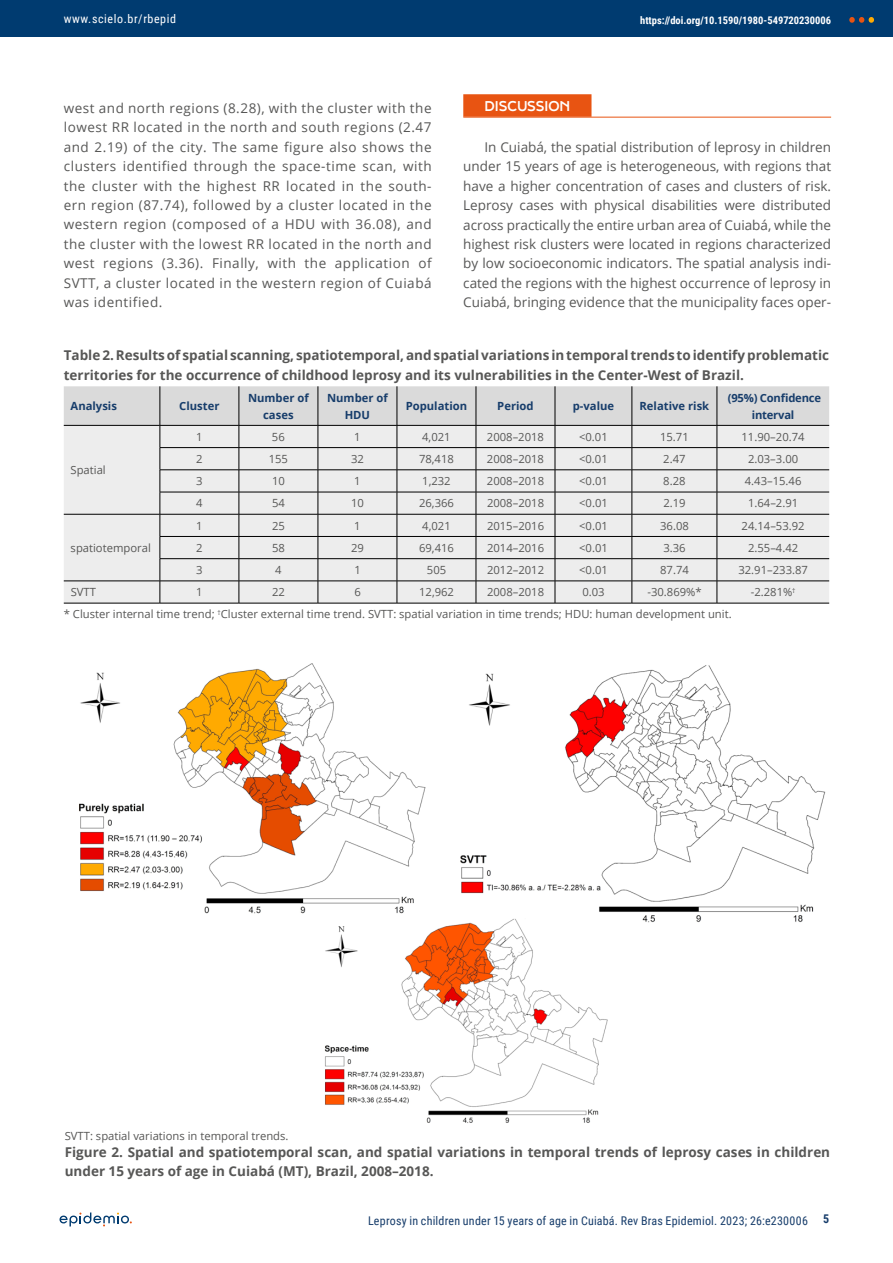
<style>
.page{position:relative;width:893px;height:1263px;background:#fff}
.page>*{position:absolute;margin:0;border:0;box-sizing:border-box;transform-origin:0 0}
.t1{font:13.5px/19.5px "Open Sans";letter-spacing:.02em;color:#575756;text-align:justify}
.t2{font:700 13.5px/19.5px "Open Sans";color:#575756}
.t3{font:700 13.5px "Final Six";color:#fff}
.t4{font:12px "Roboto Condensed";letter-spacing:.015em;color:#173d6b}
.t5{font:12px "Roboto Condensed";letter-spacing:.05em;color:#fff}
.t6{font:700 12px "Roboto Condensed";color:#173d6b}
.t7{font:11.25px "Open Sans";color:#575756}
.t8{font:700 11.25px/16.8px "Open Sans";color:#173d6b;text-align:center}
.t9{font:700 11.25px/16.8px "Open Sans";letter-spacing:-.02em;color:#173d6b;text-align:center}
.t10{font:700 10.5px "Roboto Condensed";color:#fff}
</style>
<div class="page">
<div style="left:0;top:0;width:893px;height:36px;background:#003b70"></div>
<svg style="left:849px;top:17px;width:25px;height:6px"></svg>
<svg style="left:60px;top:1212px;width:72px;height:14px"></svg>
<div style="left:463px;top:94px;width:128px;height:23px;background:#e85412"></div>
<hr style="left:463px;top:117px;width:368px;height:1px;background:#e85412">
<img style="left:79px;top:663px;width:747px;height:460px">
<svg style="left:64px;top:386px;width:765px;height:217px;background:#dedede"></svg>
<hr style="left:64px;top:603px;width:96px;height:1px;background:#000">
<hr style="left:160px;top:603px;width:79px;height:1px;background:#000">
<hr style="left:239px;top:603px;width:79px;height:1px;background:#000">
<hr style="left:318px;top:603px;width:79px;height:1px;background:#000">
<hr style="left:397px;top:603px;width:79px;height:1px;background:#000">
<hr style="left:476px;top:603px;width:79px;height:1px;background:#000">
<hr style="left:555px;top:603px;width:77px;height:1px;background:#000">
<hr style="left:632px;top:603px;width:85px;height:1px;background:#000">
<hr style="left:717px;top:603px;width:112px;height:1px;background:#000">
<p class="t5" style="left:64px;top:10px;width:114px">www.scielo.br/rbepid</p>
<p class="t10" style="left:640px;top:12px;width:192px">https://doi.org/10.1590/1980-549720230006</p>
<p class="t1" style="left:64px;top:98px;width:369px">west and north regions (8.28), with the cluster with the lowest RR located in the north and south regions (2.47 and 2.19) of the city. The same figure also shows the clusters identified through the space-time scan, with the cluster with the highest RR located in the south&shy;ern region (87.74), followed by a cluster located in the western region (composed of a HDU with 36.08), and the cluster with the lowest RR located in the north and west regions (3.36). Finally, with the application of SVTT, a cluster located in the western region of Cuiabá was identified.</p>
<p class="t3" style="left:485px;top:96px;width:87px">DISCUSSION</p>
<p class="t1" style="left:463px;top:137px;width:369px;text-indent:21px">In Cuiabá, the spatial distribution of leprosy in children under 15 years of age is heterogeneous, with regions that have a higher concentration of cases and clusters of risk.<br>Leprosy cases with physical disabilities were distributed across practically the entire urban area of Cuiabá, while the highest risk clusters were located in regions characterized by low socioeconomic indicators. The spatial analysis indi&shy;cated the regions with the highest occurrence of leprosy in Cuiabá, bringing evidence that the municipality faces oper-</p>
<p class="t2" style="left:64px;top:345px;width:767px">Table 2. Results of spatial scanning, spatiotemporal, and spatial variations in temporal trends to identify problematic territories for the occurrence of childhood leprosy and its vulnerabilities in the Center-West of Brazil.</p>
<p class="t8" style="left:71px;top:397px;width:48px">Analysis</p>
<p class="t8" style="left:179px;top:397px;width:42px">Cluster</p>
<p class="t8" style="left:248px;top:389px;width:62px">Number of cases</p>
<p class="t8" style="left:327px;top:389px;width:62px">Number of<br>HDU</p>
<p class="t8" style="left:406px;top:397px;width:63px">Population</p>
<p class="t8" style="left:497px;top:397px;width:38px">Period</p>
<p class="t8" style="left:573px;top:397px;width:43px">p-value</p>
<p class="t8" style="left:640px;top:397px;width:71px">Relative risk</p>
<p class="t9" style="left:728px;top:389px;width:95px">(95%) Confidence interval</p>
<p class="t7" style="left:71px;top:462px;width:37px">Spatial</p>
<p class="t7" style="left:71px;top:540px;width:82px">spatiotemporal</p>
<p class="t7" style="left:196px;top:429px;width:8px">1</p>
<p class="t7" style="left:272px;top:429px;width:14px">56</p>
<p class="t7" style="left:354px;top:429px;width:8px">1</p>
<p class="t7" style="left:422px;top:429px;width:30px">4,021</p>
<p class="t7" style="left:487px;top:429px;width:59px">2008–2018</p>
<p class="t7" style="left:579px;top:429px;width:30px">&lt;0.01</p>
<p class="t7" style="left:660px;top:429px;width:30px">15.71</p>
<p class="t7" style="left:741px;top:429px;width:65px">11.90–20.74</p>
<p class="t7" style="left:196px;top:451px;width:8px">2</p>
<p class="t7" style="left:269px;top:451px;width:21px">155</p>
<p class="t7" style="left:351px;top:451px;width:14px">32</p>
<p class="t7" style="left:419px;top:451px;width:36px">78,418</p>
<p class="t7" style="left:487px;top:451px;width:59px">2008–2018</p>
<p class="t7" style="left:579px;top:451px;width:30px">&lt;0.01</p>
<p class="t7" style="left:663px;top:451px;width:24px">2.47</p>
<p class="t7" style="left:748px;top:451px;width:52px">2.03–3.00</p>
<p class="t7" style="left:196px;top:473px;width:8px">3</p>
<p class="t7" style="left:272px;top:473px;width:14px">10</p>
<p class="t7" style="left:354px;top:473px;width:8px">1</p>
<p class="t7" style="left:422px;top:473px;width:30px">1,232</p>
<p class="t7" style="left:487px;top:473px;width:59px">2008–2018</p>
<p class="t7" style="left:579px;top:473px;width:30px">&lt;0.01</p>
<p class="t7" style="left:663px;top:473px;width:24px">8.28</p>
<p class="t7" style="left:745px;top:473px;width:58px">4.43–15.46</p>
<p class="t7" style="left:196px;top:496px;width:8px">4</p>
<p class="t7" style="left:272px;top:496px;width:14px">54</p>
<p class="t7" style="left:351px;top:496px;width:14px">10</p>
<p class="t7" style="left:419px;top:496px;width:36px">26,366</p>
<p class="t7" style="left:487px;top:496px;width:59px">2008–2018</p>
<p class="t7" style="left:579px;top:496px;width:30px">&lt;0.01</p>
<p class="t7" style="left:663px;top:496px;width:24px">2.19</p>
<p class="t7" style="left:748px;top:496px;width:52px">1.64–2.91</p>
<p class="t7" style="left:196px;top:518px;width:8px">1</p>
<p class="t7" style="left:272px;top:518px;width:14px">25</p>
<p class="t7" style="left:354px;top:518px;width:8px">1</p>
<p class="t7" style="left:422px;top:518px;width:30px">4,021</p>
<p class="t7" style="left:487px;top:518px;width:59px">2015–2016</p>
<p class="t7" style="left:579px;top:518px;width:30px">&lt;0.01</p>
<p class="t7" style="left:660px;top:518px;width:30px">36.08</p>
<p class="t7" style="left:742px;top:518px;width:65px">24.14–53.92</p>
<p class="t7" style="left:196px;top:540px;width:8px">2</p>
<p class="t7" style="left:272px;top:540px;width:14px">58</p>
<p class="t7" style="left:351px;top:540px;width:14px">29</p>
<p class="t7" style="left:419px;top:540px;width:36px">69,416</p>
<p class="t7" style="left:487px;top:540px;width:59px">2014–2016</p>
<p class="t7" style="left:579px;top:540px;width:30px">&lt;0.01</p>
<p class="t7" style="left:663px;top:540px;width:24px">3.36</p>
<p class="t7" style="left:748px;top:540px;width:52px">2.55–4.42</p>
<p class="t7" style="left:196px;top:562px;width:8px">3</p>
<p class="t7" style="left:275px;top:562px;width:8px">4</p>
<p class="t7" style="left:354px;top:562px;width:8px">1</p>
<p class="t7" style="left:427px;top:562px;width:21px">505</p>
<p class="t7" style="left:487px;top:562px;width:59px">2012–2012</p>
<p class="t7" style="left:579px;top:562px;width:30px">&lt;0.01</p>
<p class="t7" style="left:660px;top:562px;width:30px">87.74</p>
<p class="t7" style="left:738px;top:562px;width:71px">32.91–233.87</p>
<p class="t7" style="left:71px;top:584px;width:27px">SVTT</p>
<p class="t7" style="left:196px;top:584px;width:8px">1</p>
<p class="t7" style="left:272px;top:584px;width:14px">22</p>
<p class="t7" style="left:354px;top:584px;width:8px">6</p>
<p class="t7" style="left:419px;top:584px;width:36px">12,962</p>
<p class="t7" style="left:487px;top:584px;width:59px">2008–2018</p>
<p class="t7" style="left:582px;top:584px;width:24px">0.03</p>
<p class="t7" style="left:647px;top:584px;width:56px">-30.869%*</p>
<p class="t7" style="left:751px;top:584px;width:46px">-2.281%<sup>†</sup></p>
<p class="t7" style="left:64px;top:606px;width:669px">* Cluster internal time trend; <sup>†</sup>Cluster external time trend. SVTT: spatial variation in time trends; HDU: human development unit.</p>
<p class="t7" style="left:65px;top:1128px;width:225px">SVTT: spatial variations in temporal trends.</p>
<p class="t2" style="left:65px;top:1142px;width:767px">Figure 2. Spatial and spatiotemporal scan, and spatial variations in temporal trends of leprosy cases in children under 15 years of age in Cuiabá (MT), Brazil, 2008–2018.</p>
<p class="t4" style="left:368px;top:1212px;width:441px">Leprosy in children under 15 years of age in Cuiabá. Rev Bras Epidemiol. 2023; 26:e230006</p>
<p class="t6" style="left:823px;top:1211px;width:8px">5</p>
</div>
